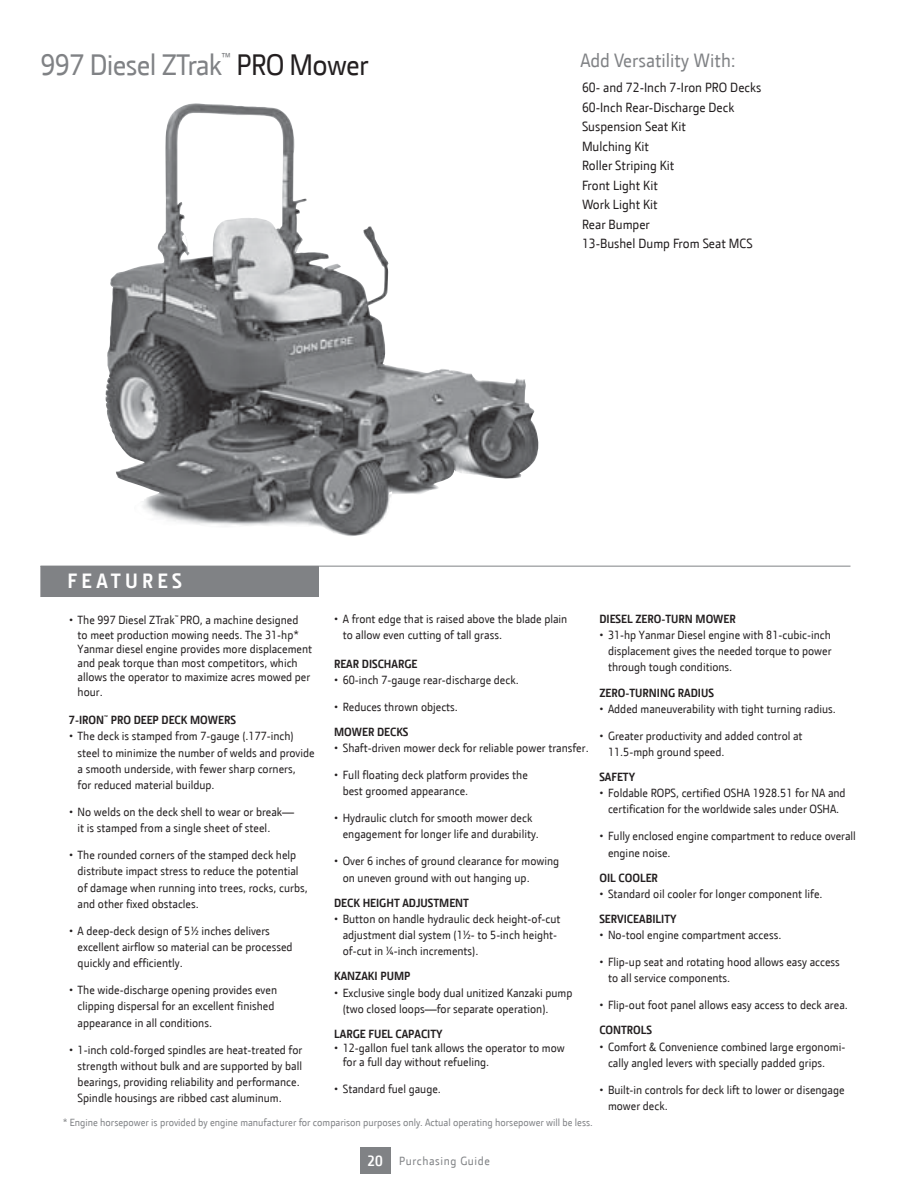
<style>
.page{position:relative;width:918px;height:1188px;background:#fff}
.page>*{position:absolute;margin:0;border:0;box-sizing:border-box;transform-origin:0 0}
.t1{font:30px "JD Sans";letter-spacing:-.025em;color:#808285}
.t2{font:700 21px "JD Sans";letter-spacing:.2em;color:#fff}
.t3{font:19.5px "JD Sans";color:#808285}
.t4{font:13.5px/19.5px "JD Sans";color:#231f20}
.t5{font:12px/16.2px "JD Sans";color:#231f20}
.t6{font:700 12px "JD Sans";color:#231f20}
.t7{font:12px "JD Sans";letter-spacing:.05em;color:#808285}
.t8{font:10.5px "JD Sans";color:#808285}
.s1{color:#231f20}
.s2{font-weight:700;font-size:15px;color:#fff}
</style>
<div class="page">
<div style="left:41px;top:566px;width:277px;height:31px;background:#808285"></div>
<hr style="left:40px;top:566px;width:810px;height:1px;background:#808285">
<img style="left:133px;top:198px;width:406px;height:338px">
<div style="left:360px;top:1148px;width:31px;height:26px;background:#808285"></div>
<h1 class="t1" style="left:40px;top:48px;width:330px">997 Diesel ZTrak<sup>™</sup> <span class="s1">PRO Mower</span></h1>
<h3 class="t3" style="left:580px;top:50px;width:157px">Add Versatility With:</h3>
<p class="t4" style="left:582px;top:78px;width:181px">60- and 72-Inch 7-Iron PRO Decks<br>60-Inch Rear-Discharge Deck<br>Suspension Seat Kit<br>Mulching Kit<br>Roller Striping Kit<br>Front Light Kit<br>Work Light Kit<br>Rear Bumper<br>13-Bushel Dump From Seat MCS</p>
<h2 class="t2" style="left:68px;top:569px;width:116px">FEATURES</h2>
<p class="t5" style="left:78px;top:613px;width:236px;line-height:14.2px;text-indent:-9px">• The 997 Diesel ZTrak<sup>™</sup> PRO, a machine designed<br>to meet production mowing needs. The 31-hp* Yanmar diesel engine provides more displacement and peak torque than most competitors, which allows the operator to maximize acres mowed per hour.</p>
<p class="t6" style="left:69px;top:713px;width:168px">7-IRON<sup>™</sup> PRO DEEP DECK MOWERS</p>
<p class="t5" style="left:78px;top:728px;width:239px;text-indent:-9px">• The deck is stamped from 7-gauge (.177-inch) steel to minimize the number of welds and provide a smooth underside, with fewer sharp corners,<br>for reduced material buildup.</p>
<p class="t5" style="left:78px;top:804px;width:218px;text-indent:-9px">• No welds on the deck shell to wear or break— it is stamped from a single sheet of steel.</p>
<p class="t5" style="left:78px;top:847px;width:231px;text-indent:-9px">• The rounded corners of the stamped deck help distribute impact stress to reduce the potential of damage when running into trees, rocks, curbs, and other fixed obstacles.</p>
<p class="t5" style="left:78px;top:923px;width:217px;text-indent:-9px">• A deep-deck design of 5½ inches delivers excellent airflow so material can be processed quickly and efficiently.</p>
<p class="t5" style="left:78px;top:982px;width:201px;text-indent:-9px">• The wide-discharge opening provides even clipping dispersal for an excellent finished appearance in all conditions.</p>
<p class="t5" style="left:78px;top:1041px;width:226px;text-indent:-9px">• 1-inch cold-forged spindles are heat-treated for strength without bulk and are supported by ball bearings, providing reliability and performance.<br>Spindle housings are ribbed cast aluminum.</p>
<p class="t5" style="left:343px;top:611px;width:226px;text-indent:-9px">• A front edge that is raised above the blade plain to allow even cutting of tall grass.</p>
<p class="t6" style="left:334px;top:657px;width:85px">REAR DISCHARGE</p>
<p class="t5" style="left:334px;top:672px;width:186px">• 60-inch 7-gauge rear-discharge deck.</p>
<p class="t5" style="left:334px;top:699px;width:125px">• Reduces thrown objects.</p>
<p class="t6" style="left:334px;top:725px;width:76px">MOWER DECKS</p>
<p class="t5" style="left:334px;top:740px;width:256px">• Shaft-driven mower deck for reliable power transfer.</p>
<p class="t5" style="left:343px;top:767px;width:187px;text-indent:-9px">• Full floating deck platform provides the best groomed appearance.</p>
<p class="t5" style="left:343px;top:810px;width:198px;text-indent:-9px">• Hydraulic clutch for smooth mower deck engagement for longer life and durability.</p>
<p class="t5" style="left:343px;top:853px;width:218px;text-indent:-9px">• Over 6 inches of ground clearance for mowing on uneven ground with out hanging up.</p>
<p class="t6" style="left:334px;top:896px;width:136px">DECK HEIGHT ADJUSTMENT</p>
<p class="t5" style="left:343px;top:911px;width:219px;text-indent:-9px">• Button on handle hydraulic deck height-of-cut adjustment dial system (1½- to 5-inch height&shy;of-cut in ¼-inch increments).</p>
<p class="t6" style="left:334px;top:970px;width:78px">KANZAKI PUMP</p>
<p class="t5" style="left:343px;top:984px;width:231px;text-indent:-9px">• Exclusive single body dual unitized Kanzaki pump (two closed loops—for separate operation).</p>
<p class="t6" style="left:334px;top:1027px;width:110px">LARGE FUEL CAPACITY</p>
<p class="t5" style="left:343px;top:1041px;width:223px;line-height:14.2px;text-indent:-9px">• 12-gallon fuel tank allows the operator to mow for a full day without refueling.</p>
<p class="t5" style="left:334px;top:1081px;width:108px">• Standard fuel gauge.</p>
<p class="t6" style="left:599px;top:612px;width:138px">DIESEL ZERO-TURN MOWER</p>
<p class="t5" style="left:608px;top:627px;width:225px;text-align:justify;text-indent:-9px">• 31-hp Yanmar Diesel engine with 81-cubic-inch displacement gives the needed torque to power through tough conditions.</p>
<p class="t6" style="left:599px;top:686px;width:116px">ZERO-TURNING RADIUS</p>
<p class="t5" style="left:599px;top:701px;width:238px">• Added maneuverability with tight turning radius.</p>
<p class="t5" style="left:608px;top:728px;width:196px;text-indent:-9px">• Greater productivity and added control at<br>11.5-mph ground speed.</p>
<p class="t6" style="left:599px;top:770px;width:37px">SAFETY</p>
<p class="t5" style="left:599px;top:785px;width:248px;text-align:center">• Foldable ROPS, certified OSHA 1928.51 for NA and certification for the worldwide sales under OSHA.</p>
<p class="t5" style="left:608px;top:828px;width:249px;text-indent:-9px">• Fully enclosed engine compartment to reduce overall engine noise.</p>
<p class="t6" style="left:599px;top:871px;width:60px">OIL COOLER</p>
<p class="t5" style="left:599px;top:886px;width:225px">• Standard oil cooler for longer component life.</p>
<p class="t6" style="left:599px;top:912px;width:79px">SERVICEABILITY</p>
<p class="t5" style="left:599px;top:927px;width:183px">• No-tool engine compartment access.</p>
<p class="t5" style="left:608px;top:954px;width:233px;text-indent:-9px">• Flip-up seat and rotating hood allows easy access to all service components.</p>
<p class="t5" style="left:599px;top:997px;width:250px">• Flip-out foot panel allows easy access to deck area.</p>
<p class="t6" style="left:599px;top:1024px;width:54px">CONTROLS</p>
<p class="t5" style="left:608px;top:1039px;width:239px;text-indent:-9px">• Comfort &amp; Convenience combined large ergonomi&shy;cally angled levers with specially padded grips.</p>
<p class="t5" style="left:608px;top:1082px;width:238px;text-indent:-9px">• Built-in controls for deck lift to lower or disengage mower deck.</p>
<p class="t8" style="left:63px;top:1117px;width:532px">* Engine horsepower is provided by engine manufacturer for comparison purposes only. Actual operating horsepower will be less.</p>
<p class="t7" style="left:368px;top:1154px;width:124px"><span class="s2">20</span> Purchasing Guide</p>
</div>
